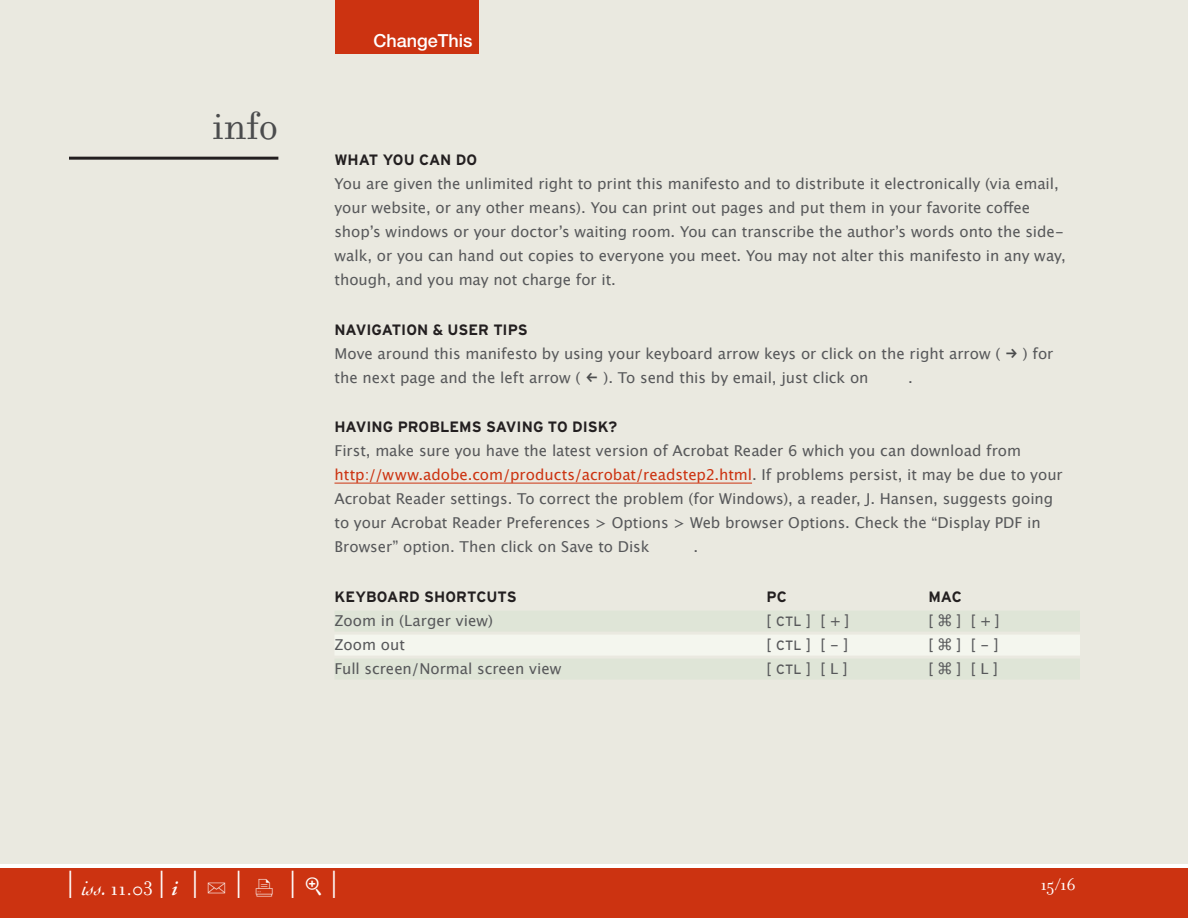
<style>
.page{position:relative;width:1188px;height:918px;background:#fff}
.page>*{position:absolute;margin:0;border:0;box-sizing:border-box;transform-origin:0 0}
.t1{font:42px "Filosofia";color:#4b4c4d}
.t2{font:36px "Filosofia";color:#fff}
.t3{font:21px "Filosofia";color:#fff}
.t4{font:500 18px "Helvetica Neue";color:#fff}
.t5{font:18px "Filosofia";color:#fff}
.t6{font:15px/24px "Lucida Grande";color:#57585a}
.t7{font:700 15px "Interstate";letter-spacing:-.005em;color:#231f20}
.s1{font-family:"FF Dingbests";font-size:16.5px;color:#4b4c4d}
.s2{color:#c31}
.s3{font-family:"Interstate";font-size:13.5px}
.s4{font-family:"Cochin";font-style:italic}
.s5{font-size:36px}
.s6{font-family:"Adobe Garamond";font-weight:600;font-style:italic}
.s7{font-family:"FF Dingbests"}
</style>
<div class="page">
<div style="left:0;top:0;width:1188px;height:864px;background:#eae9e0"></div>
<div style="left:0;top:868px;width:1188px;height:50px;background:#c31"></div>
<div style="left:335px;top:0;width:144px;height:54px;background:#c31"></div>
<hr style="left:69px;top:157px;width:209px;height:3px;background:#231f20">
<hr style="left:335px;top:483px;width:417px;height:1px;background:#c31">
<div style="left:335px;top:611px;width:745px;height:21px;background:#dfe5d7"></div>
<div style="left:335px;top:635px;width:745px;height:21px;background:#f4f6ee"></div>
<div style="left:335px;top:659px;width:745px;height:21px;background:#dfe5d7"></div>
<h1 class="t1" style="left:212px;top:102px;width:68px">info</h1>
<p class="t4" style="left:374px;top:30px;width:101px">ChangeThis</p>
<p class="t7" style="left:335px;top:151px;width:144px">WHAT YOU CAN DO</p>
<p class="t6" style="left:335px;top:172px;width:733px">You are given the unlimited right to print this manifesto and to distribute it electronically (via email, your website, or any other means). You can print out pages and put them in your favorite coffee shopʼs windows or your doctorʼs waiting room. You can transcribe the authorʼs words onto the side&shy;walk, or you can hand out copies to everyone you meet. You may not alter this manifesto in any way, though, and you may not charge for it.</p>
<p class="t7" style="left:335px;top:321px;width:195px">NAVIGATION &amp; USER TIPS</p>
<p class="t6" style="left:334px;top:341px;width:720px">Move around this manifesto by using your keyboard arrow keys or click on the right arrow ( <span class="s1">f</span> ) for the next page and the left arrow ( <span class="s1">h</span> ). To send this by email, just click on</p>
<p class="t6" style="left:908px;top:365px;width:6px">.</p>
<p class="t7" style="left:335px;top:418px;width:284px">HAVING PROBLEMS SAVING TO DISK?</p>
<p class="t6" style="left:334px;top:439px;width:730px">First, make sure you have the latest version of Acrobat Reader 6 which you can download from <span class="s2">http://www.adobe.com/products/acrobat/readstep2.html</span>. If problems persist, it may be due to your Acrobat Reader settings. To correct the problem (for Windows), a reader, J. Hansen, suggests going to your Acrobat Reader Preferences &gt; Options &gt; Web browser Options. Check the “Display PDF in Browser” option. Then click on Save to Disk</p>
<p class="t6" style="left:694px;top:535px;width:6px">.</p>
<p class="t7" style="left:335px;top:588px;width:184px">KEYBOARD SHORTCUTS</p>
<p class="t7" style="left:766px;top:588px;width:22px">PC</p>
<p class="t7" style="left:928px;top:588px;width:35px">MAC</p>
<p class="t6" style="left:335px;top:608px;width:160px">Zoom in (Larger view)</p>
<p class="t6" style="left:766px;top:608px;width:85px">[ <span class="s3">CTL</span> ] [ + ]</p>
<p class="t6" style="left:929px;top:608px;width:6px">[</p>
<p class="t6" style="left:956px;top:608px;width:45px">] [ + ]</p>
<p class="t6" style="left:335px;top:632px;width:72px">Zoom out</p>
<p class="t6" style="left:767px;top:632px;width:83px">[ <span class="s3">CTL</span> ] [ - ]</p>
<p class="t6" style="left:929px;top:632px;width:6px">[</p>
<p class="t6" style="left:956px;top:632px;width:44px">] [ - ]</p>
<p class="t6" style="left:335px;top:656px;width:229px">Full screen/Normal screen view</p>
<p class="t6" style="left:767px;top:656px;width:83px">[ <span class="s3">CTL</span> ] [ L ]</p>
<p class="t6" style="left:929px;top:656px;width:6px">[</p>
<p class="t6" style="left:956px;top:656px;width:43px">] [ L ]</p>
<h2 class="t2" style="left:66px;top:864px;width:11px">|</h2>
<p class="t5" style="left:1040px;top:874px;width:37px">15/16</p>
<h3 class="t3" style="left:82px;top:877px;width:259px"><span class="s4">iss.</span> 11.03 <span class="s5">|</span> <span class="s6">i</span> <span class="s5">|</span> <span class="s7">U</span> <span class="s5">|</span> <span class="s7">X</span> <span class="s5">| |</span></h3>
</div>
